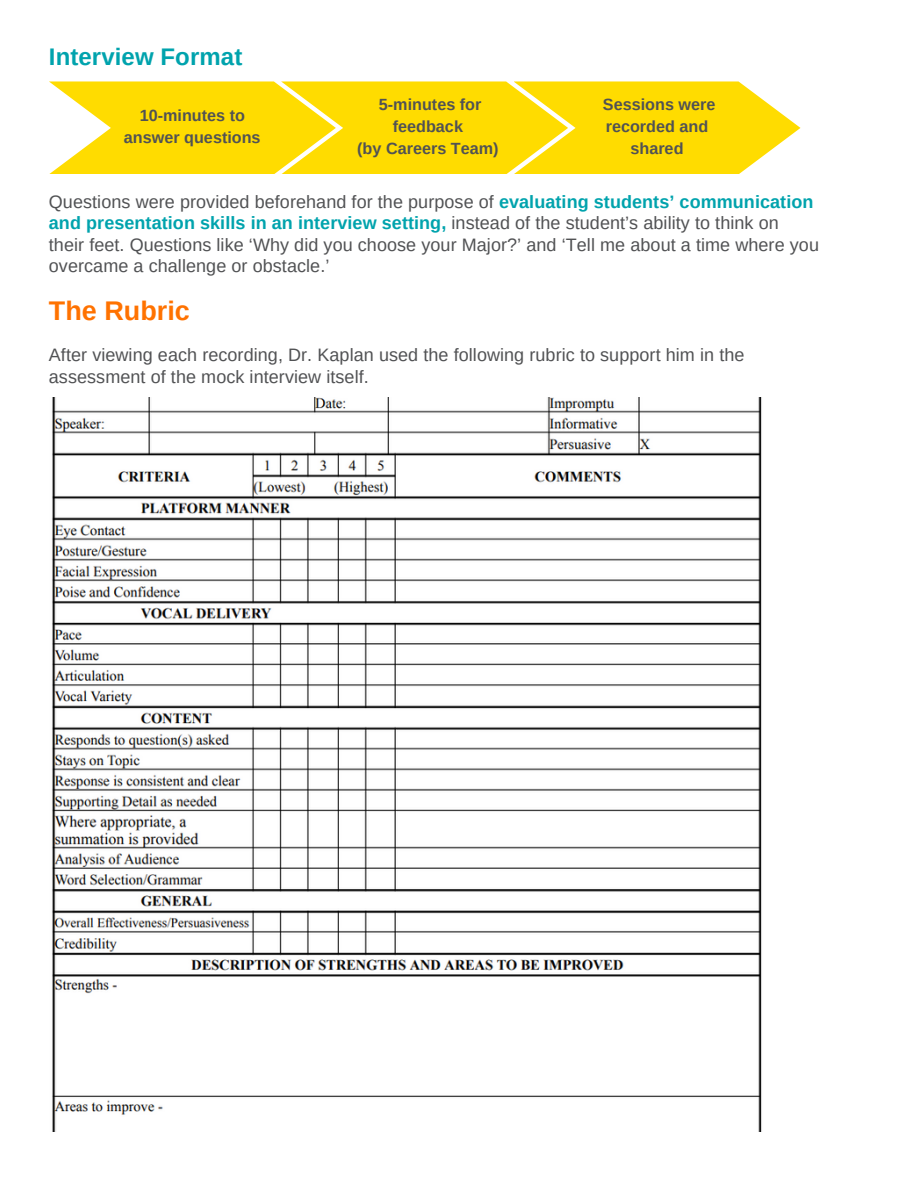
<style>
.page{position:relative;width:918px;height:1188px;background:#fff}
.page>*{position:absolute;margin:0;border:0;box-sizing:border-box;transform-origin:0 0}
.t1{font:700 27px "Arimo";color:#ff7200}
.t2{font:700 24px "Arimo";letter-spacing:.005em;color:#00a3ad}
.t3{font:18px/21.3px "Arimo";letter-spacing:.005em;color:#515254}
.t4{font:700 16.2px/22.4px "Arimo";color:#515254;text-align:center}
.s1{font-weight:700;color:#00a3ad}
</style>
<div class="page">
<svg style="left:49px;top:81px;width:752px;height:93px;background:#ffdf1b"></svg>
<img style="left:52px;top:397px;width:710px;height:735px">
<p class="t2" style="left:49px;top:44px;width:195px">Interview Format</p>
<p class="t4" style="left:124px;top:104px;width:138px">10-minutes to answer questions</p>
<p class="t4" style="left:379px;top:93px;width:104px">5-minutes for feedback</p>
<p class="t4" style="left:357px;top:137px;width:143px">(by Careers Team)</p>
<p class="t4" style="left:603px;top:93px;width:114px">Sessions were recorded and shared</p>
<p class="t3" style="left:49px;top:191px;width:772px">Questions were provided beforehand for the purpose of <span class="s1">evaluating students’ communication and presentation skills in an interview setting,</span> instead of the student’s ability to think on<br>their feet. Questions like ‘Why did you choose your Major?’ and ‘Tell me about a time where you overcame a challenge or obstacle.’</p>
<p class="t1" style="left:49px;top:296px;width:142px">The Rubric</p>
<p class="t3" style="left:49px;top:344px;width:697px">After viewing each recording, Dr. Kaplan used the following rubric to support him in the assessment of the mock interview itself.</p>
</div>
